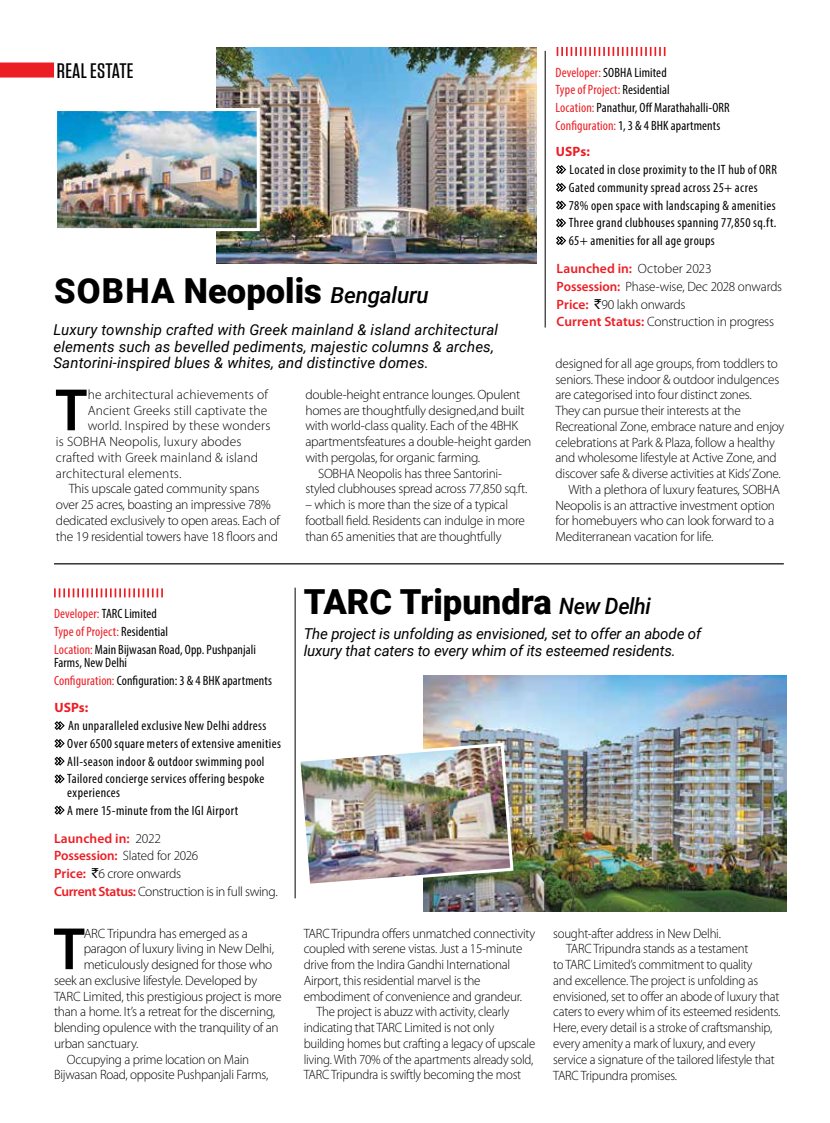
<style>
.page{position:relative;width:830px;height:1123px;background:#fff}
.page>*{position:absolute;margin:0;border:0;box-sizing:border-box;transform-origin:0 0}
.t1{font:600 60.3px "Myriad Pro";color:#000}
.t2{font:900 34.5px "Roboto";color:#000}
.t3{font:500 21px "Tungsten";letter-spacing:.005em;color:#000;scale:1.11 1}
.t4{font:italic 15px/16.5px "Roboto";letter-spacing:.01em;color:#000}
.t5{font:italic 15px/16.5px "Roboto";letter-spacing:-.01em;color:#000}
.t6{font:300 13.5px/17.7px "Myriad Pro";letter-spacing:-.02em;color:#000}
.t7{font:300 13.5px "Myriad Pro";letter-spacing:-.02em;color:#000;scale:.95 1}
.t8{font:condensed 13.5px/17.7px "Myriad Pro";letter-spacing:.025em;color:#000}
.t9{font:condensed 13.5px/17.7px "Myriad Pro";letter-spacing:.005em;color:#000}
.t10{font:300 13.5px "Myriad Pro";letter-spacing:.01em;color:#000}
.t11{font:700 13.5px "Myriad Pro";color:#ed1d24}
.s1{font-weight:500;font-style:italic;font-size:22.5px}
.s2{color:#ed1d24}
.s3{font-weight:600;color:#ed1d24}
.s4{font-family:"Rupee Foradian";font-weight:400}
</style>
<div class="page">
<hr style="left:54px;top:563px;width:729px;height:1px;background:#000">
<div style="left:0;top:63px;width:54px;height:15px;background:#ed1d24"></div>
<svg style="left:556px;top:165px;width:10px;height:9px"></svg>
<svg style="left:556px;top:183px;width:10px;height:9px"></svg>
<svg style="left:556px;top:200px;width:10px;height:10px"></svg>
<svg style="left:556px;top:218px;width:10px;height:9px"></svg>
<svg style="left:556px;top:236px;width:10px;height:9px"></svg>
<svg style="left:556px;top:47px;width:109px;height:9px"></svg>
<img style="left:216px;top:47px;width:320px;height:217px">
<img style="left:58px;top:112px;width:198px;height:115px">
<div style="left:54px;top:108px;width:206px;height:123px;border:3px solid #fff"></div>
<hr style="left:544px;top:51px;width:1px;height:276px;background:#000">
<hr style="left:294px;top:587px;width:1px;height:311px;background:#000">
<svg style="left:54px;top:721px;width:11px;height:9px"></svg>
<svg style="left:54px;top:739px;width:11px;height:9px"></svg>
<svg style="left:54px;top:756px;width:11px;height:9px"></svg>
<svg style="left:54px;top:774px;width:11px;height:9px"></svg>
<svg style="left:54px;top:805px;width:11px;height:9px"></svg>
<svg style="left:54px;top:588px;width:109px;height:9px"></svg>
<img style="left:423px;top:675px;width:362px;height:236px">
<img style="left:295px;top:741px;width:220px;height:147px">
<h3 class="t3" style="left:57px;top:59px;width:71px">REAL ESTATE</h3>
<h2 class="t2" style="left:54px;top:266px;width:376px">SOBHA Neopolis <span class="s1">Bengaluru</span></h2>
<p class="t4" style="left:53px;top:321px;width:446px">Luxury township crafted with Greek mainland &amp; island architectural elements such as bevelled pediments, majestic columns &amp; arches,<br>Santorini-inspired blues &amp; whites, and distinctive domes.</p>
<h1 class="t1" style="left:55px;top:376px;width:33px">T</h1>
<p class="t10" style="left:88px;top:386px;width:182px">he architectural achievements of</p>
<p class="t10" style="left:88px;top:402px;width:181px">Ancient Greeks still captivate the</p>
<p class="t10" style="left:88px;top:417px;width:184px">world. Inspired by these wonders</p>
<p class="t10" style="left:56px;top:433px;width:187px">is SOBHA Neopolis, luxury abodes</p>
<p class="t10" style="left:56px;top:449px;width:204px">crafted with Greek mainland &amp; island</p>
<p class="t10" style="left:56px;top:465px;width:127px">architectural elements.</p>
<p class="t6" style="left:69px;top:480px;width:192px">This upscale gated community spans</p>
<p class="t6" style="left:56px;top:495px;width:216px">over 25 acres, boasting an impressive 78%</p>
<p class="t6" style="left:56px;top:511px;width:225px">dedicated exclusively to open areas. Each of</p>
<p class="t6" style="left:56px;top:527px;width:223px">the 19 residential towers have 18 floors and</p>
<p class="t6" style="left:305px;top:385px;width:216px">double-height entrance lounges. Opulent</p>
<p class="t6" style="left:305px;top:401px;width:220px">homes are thoughtfully designed,and built</p>
<p class="t6" style="left:305px;top:417px;width:214px">with world-class quality. Each of the 4BHK</p>
<p class="t6" style="left:305px;top:432px;width:227px">apartmentsfeatures a double-height garden</p>
<p class="t6" style="left:305px;top:448px;width:176px">with pergolas, for organic farming.</p>
<p class="t6" style="left:318px;top:464px;width:185px">SOBHA Neopolis has three Santorini-</p>
<p class="t6" style="left:305px;top:480px;width:223px">styled clubhouses spread across 77,850 sq.ft.</p>
<p class="t6" style="left:305px;top:496px;width:221px;line-height:15.8px">– which is more than the size of a typical football field. Residents can indulge in more than 65 amenities that are thoughtfully</p>
<p class="t9" style="left:555px;top:63px;width:175px"><span class="s2">Developer:</span> SOBHA Limited<br><span class="s2">Type of Project:</span> Residential<br><span class="s2">Location:</span> Panathur, Off Marathahalli-ORR <span class="s2">Configuration:</span> 1, 3 &amp; 4 BHK apartments</p>
<p class="t11" style="left:555px;top:143px;width:35px">USPs:</p>
<p class="t8" style="left:568px;top:161px;width:210px">Located in close proximity to the IT hub of ORR Gated community spread across 25+ acres 78% open space with landscaping &amp; amenities Three grand clubhouses spanning 77,850 sq.ft.<br>65+ amenities for all age groups</p>
<p class="t6" style="left:556px;top:260px;width:227px"><span class="s3">Launched in:</span> October 2023<br><span class="s3">Possession:</span> Phase-wise, Dec 2028 onwards <span class="s3">Price:</span> <span class="s4">`</span>90 lakh onwards<br><span class="s3">Current Status:</span> Construction in progress</p>
<p class="t6" style="left:555px;top:354px;width:224px">designed for all age groups, from toddlers to</p>
<p class="t6" style="left:555px;top:370px;width:225px">seniors. These indoor &amp; outdoor indulgences</p>
<p class="t6" style="left:555px;top:386px;width:197px">are categorised into four distinct zones.</p>
<p class="t6" style="left:555px;top:402px;width:187px">They can pursue their interests at the</p>
<p class="t6" style="left:555px;top:417px;width:230px">Recreational Zone, embrace nature and enjoy</p>
<p class="t6" style="left:555px;top:433px;width:221px">celebrations at Park &amp; Plaza, follow a healthy</p>
<p class="t6" style="left:555px;top:449px;width:223px">and wholesome lifestyle at Active Zone, and</p>
<p class="t6" style="left:555px;top:465px;width:227px">discover safe &amp; diverse activities at Kids’ Zone.</p>
<p class="t6" style="left:568px;top:480px;width:213px">With a plethora of luxury features, SOBHA</p>
<p class="t6" style="left:555px;top:496px;width:221px">Neopolis is an attractive investment option</p>
<p class="t6" style="left:555px;top:512px;width:220px">for homebuyers who can look forward to a</p>
<p class="t6" style="left:555px;top:528px;width:159px">Mediterranean vacation for life.</p>
<p class="t9" style="left:54px;top:604px;width:203px"><span class="s2">Developer:</span> TARC Limited<br><span class="s2">Type of Project:</span> Residential<br><span class="s2">Location:</span> Main Bijwasan Road, Opp. Pushpanjali</p>
<p class="t9" style="left:54px;top:653px;width:219px">Farms, New Delhi<br><span class="s2">Configuration:</span> Configuration: 3 &amp; 4 BHK apartments</p>
<p class="t11" style="left:54px;top:699px;width:35px">USPs:</p>
<p class="t8" style="left:67px;top:716px;width:215px">An unparalleled exclusive New Delhi address Over 6500 square meters of extensive amenities All-season indoor &amp; outdoor swimming pool Tailored concierge services offering bespoke</p>
<p class="t8" style="left:67px;top:783px;width:172px">experiences<br>A mere 15-minute from the IGI Airport</p>
<p class="t6" style="left:54px;top:829px;width:225px"><span class="s3">Launched in:</span> 2022<br><span class="s3">Possession:</span> Slated for 2026<br><span class="s3">Price:</span> <span class="s4">`</span>6 crore onwards<br><span class="s3">Current Status:</span> Construction is in full swing.</p>
<h1 class="t1" style="left:54px;top:915px;width:33px">T</h1>
<p class="t6" style="left:84px;top:924px;width:166px">ARC Tripundra has emerged as a</p>
<p class="t6" style="left:84px;top:940px;width:192px">paragon of luxury living in New Delhi,</p>
<p class="t6" style="left:84px;top:955px;width:190px">meticulously designed for those who</p>
<p class="t6" style="left:54px;top:971px;width:204px">seek an exclusive lifestyle. Developed by</p>
<p class="t6" style="left:54px;top:987px;width:229px">TARC Limited, this prestigious project is more</p>
<p class="t6" style="left:54px;top:1003px;width:222px">than a home. It’s a retreat for the discerning,</p>
<p class="t6" style="left:54px;top:1018px;width:226px">blending opulence with the tranquility of an</p>
<p class="t6" style="left:54px;top:1034px;width:86px">urban sanctuary.</p>
<p class="t6" style="left:67px;top:1050px;width:184px">Occupying a prime location on Main</p>
<p class="t6" style="left:54px;top:1066px;width:216px">Bijwasan Road, opposite Pushpanjali Farms,</p>
<h2 class="t2" style="left:303px;top:577px;width:348px">TARC Tripundra <span class="s1">New Delhi</span></h2>
<p class="t5" style="left:303px;top:625px;width:399px">The project is unfolding as envisioned, set to offer an abode of luxury that caters to every whim of its esteemed residents.</p>
<p class="t6" style="left:303px;top:924px;width:233px">TARC Tripundra offers unmatched connectivity</p>
<p class="t6" style="left:303px;top:940px;width:220px">coupled with serene vistas. Just a 15-minute</p>
<p class="t6" style="left:303px;top:955px;width:208px">drive from the Indira Gandhi International</p>
<p class="t6" style="left:303px;top:971px;width:178px">Airport, this residential marvel is the</p>
<p class="t6" style="left:303px;top:987px;width:220px">embodiment of convenience and grandeur.</p>
<p class="t7" style="left:316px;top:1003px;width:204px">The project is abuzz with activity, clearly</p>
<p class="t7" style="left:303px;top:1019px;width:202px">indicating that TARC Limited is not only</p>
<p class="t7" style="left:303px;top:1035px;width:245px">building homes but crafting a legacy of upscale</p>
<p class="t7" style="left:303px;top:1051px;width:243px">living. With 70% of the apartments already sold,</p>
<p class="t7" style="left:303px;top:1066px;width:230px">TARC Tripundra is swiftly becoming the most</p>
<p class="t7" style="left:553px;top:925px;width:178px">sought-after address in New Delhi.</p>
<p class="t7" style="left:566px;top:940px;width:193px">TARC Tripundra stands as a testament</p>
<p class="t7" style="left:553px;top:956px;width:211px">to TARC Limited’s commitment to quality</p>
<p class="t7" style="left:553px;top:972px;width:217px">and excellence. The project is unfolding as</p>
<p class="t7" style="left:553px;top:988px;width:239px">envisioned, set to offer an abode of luxury that</p>
<p class="t7" style="left:553px;top:1003px;width:240px">caters to every whim of its esteemed residents.</p>
<p class="t7" style="left:553px;top:1019px;width:232px">Here, every detail is a stroke of craftsmanship,</p>
<p class="t7" style="left:553px;top:1035px;width:214px">every amenity a mark of luxury, and every</p>
<p class="t7" style="left:553px;top:1051px;width:234px">service a signature of the tailored lifestyle that</p>
<p class="t7" style="left:553px;top:1066px;width:132px">TARC Tripundra promises.</p>
</div>
